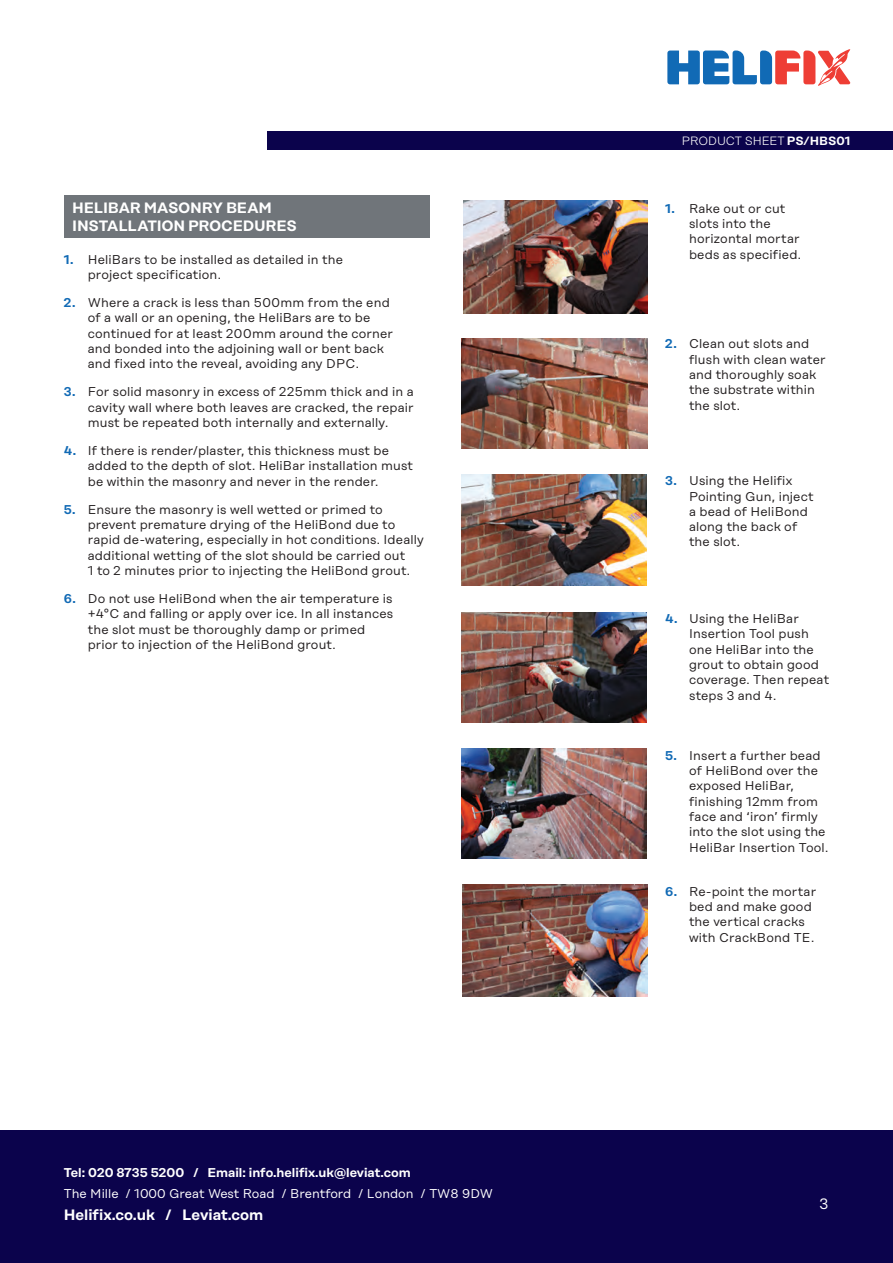
<style>
.page{position:relative;width:893px;height:1263px;background:#fff}
.page>*{position:absolute;margin:0;border:0;box-sizing:border-box;transform-origin:0 0}
.t1{font:600 15px/18px "Rational Display";letter-spacing:-.015em;color:#fff}
.t2{font:15px "Rational Display";color:#fff}
.Number_bullets{font:12.75px/15.3px "Rational Display";letter-spacing:.01em;color:#231f20}
.t3{font:12.75px "Rational Display";color:#fff}
.t4{font:600 12.75px "Rational Display";color:#fff}
.t5{font:300 12px "Rational Display";letter-spacing:-.005em;color:#fff}
.s1{font-weight:600;color:#116ab5}
.s2{font-weight:600}
</style>
<div class="page">
<img style="left:462px;top:884px;width:185px;height:112px">
<img style="left:462px;top:749px;width:185px;height:110px">
<img style="left:461px;top:612px;width:186px;height:110px">
<img style="left:463px;top:200px;width:184px;height:113px">
<div style="left:0;top:1130px;width:893px;height:133px;background:#0b034c"></div>
<svg style="left:667px;top:49px;width:183px;height:37px"></svg>
<div style="left:268px;top:131px;width:625px;height:19px;background:#0b034c"></div>
<div style="left:64px;top:195px;width:365px;height:42px;background:#70757a"></div>
<img style="left:462px;top:339px;width:185px;height:109px">
<img style="left:462px;top:475px;width:185px;height:111px">
<p class="t1" style="left:72px;top:199px;width:226px">HELIBAR MASONRY BEAM<br>INSTALLATION PROCEDURES</p>
<p class="Number_bullets" style="left:88px;top:252px;width:257px;text-indent:-24px"><span class="s1">1.</span> HeliBars to be installed as detailed in the project specification.</p>
<p class="Number_bullets" style="left:88px;top:295px;width:307px;text-indent:-24px"><span class="s1">2.</span> Where a crack is less than 500mm from the end of a wall or an opening, the HeliBars are to be continued for at least 200mm around the corner and bonded into the adjoining wall or bent back and fixed into the reveal, avoiding any DPC.</p>
<p class="Number_bullets" style="left:88px;top:384px;width:327px;text-align:justify;text-indent:-24px"><span class="s1">3.</span> For solid masonry in excess of 225mm thick and in a cavity wall where both leaves are cracked, the repair must be repeated both internally and externally.</p>
<p class="Number_bullets" style="left:88px;top:443px;width:327px;text-indent:-24px"><span class="s1">4.</span> If there is render/plaster, this thickness must be added to the depth of slot. HeliBar installation must be within the masonry and never in the render.</p>
<p class="Number_bullets" style="left:88px;top:502px;width:338px;text-indent:-24px"><span class="s1">5.</span> Ensure the masonry is well wetted or primed to prevent premature drying of the HeliBond due to rapid de-watering, especially in hot conditions. Ideally additional wetting of the slot should be carried out<br>1 to 2 minutes prior to injecting the HeliBond grout.</p>
<p class="Number_bullets" style="left:88px;top:591px;width:307px;text-indent:-24px"><span class="s1">6.</span> Do not use HeliBond when the air temperature is +4°C and falling or apply over ice. In all instances the slot must be thoroughly damp or primed prior to injection of the HeliBond grout.</p>
<p class="t4" style="left:64px;top:1165px;width:348px">Tel: 020 8735 5200 / Email: info.helifix.uk@leviat.com</p>
<p class="t3" style="left:64px;top:1186px;width:431px">The Mille / 1000 Great West Road / Brentford / London / TW8 9DW</p>
<p class="t1" style="left:64px;top:1205px;width:201px">Helifix.co.uk / Leviat.com</p>
<p class="t5" style="left:682px;top:134px;width:170px">PRODUCT SHEET <span class="s2">PS/HBS01</span></p>
<p class="t5" style="left:693px;top:134px;width:146px">PRODUCT SHEET <span class="s2">PS/SF</span></p>
<p class="Number_bullets" style="left:689px;top:201px;width:113px;text-indent:-24px"><span class="s1">1.</span> Rake out or cut slots into the horizontal mortar beds as specified.</p>
<p class="Number_bullets" style="left:689px;top:336px;width:138px;text-indent:-24px"><span class="s1">2.</span> Clean out slots and flush with clean water and thoroughly soak the substrate within the slot.</p>
<p class="Number_bullets" style="left:689px;top:473px;width:126px;text-indent:-24px"><span class="s1">3.</span> Using the Helifix<br>Pointing Gun, inject a bead of HeliBond along the back of the slot.</p>
<p class="Number_bullets" style="left:689px;top:611px;width:142px;text-indent:-24px"><span class="s1">4.</span> Using the HeliBar<br>Insertion Tool push one HeliBar into the grout to obtain good coverage. Then repeat steps 3 and 4.</p>
<p class="Number_bullets" style="left:689px;top:748px;width:141px;text-indent:-24px"><span class="s1">5.</span> Insert a further bead of HeliBond over the exposed HeliBar, finishing 12mm from face and ‘iron’ firmly into the slot using the<br>HeliBar Insertion Tool.</p>
<p class="Number_bullets" style="left:689px;top:883px;width:129px;text-indent:-24px"><span class="s1">6.</span> Re-point the mortar bed and make good the vertical cracks with CrackBond TE.</p>
<p class="t2" style="left:819px;top:1195px;width:11px">3</p>
</div>
